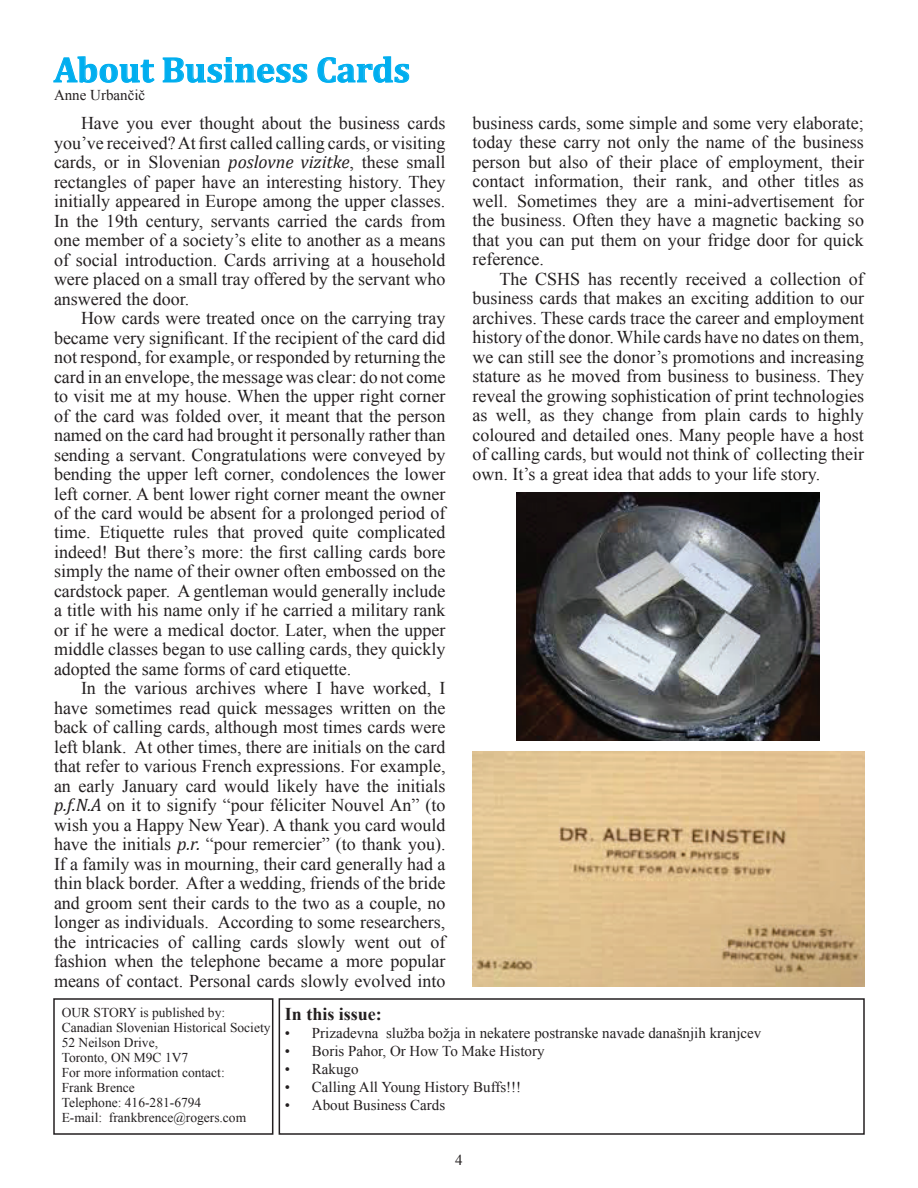
<style>
.page{position:relative;width:918px;height:1188px;background:#fff}
.page>*{position:absolute;margin:0;border:0;box-sizing:border-box;transform-origin:0 0}
.t1{font:700 36px "Cambria";color:#00aeef}
.t2{font:18px/19.5px "Times New Roman";color:#231f20;text-align:justify}
.t3{font:700 18px "Times New Roman";color:#231f20}
.t4{font:15px "Times New Roman";color:#231f20}
.t5{font:13.5px/15px "Times New Roman";color:#231f20}
.s1{font-family:"Cambria";font-style:italic}
</style>
<div class="page">
<div style="left:279px;top:998px;width:586px;height:137px;border:2px solid #231f20"></div>
<div style="left:53px;top:998px;width:220px;height:137px;border:2px solid #231f20"></div>
<svg style="left:53px;top:56px;width:102px;height:27px"></svg>
<svg style="left:162px;top:57px;width:146px;height:26px"></svg>
<svg style="left:317px;top:56px;width:92px;height:27px"></svg>
<img style="left:517px;top:492px;width:303px;height:249px">
<img style="left:472px;top:751px;width:392px;height:236px">
<h1 class="t1" style="left:54px;top:44px;width:358px">About Business Cards</h1>
<p class="t4" style="left:54px;top:85px;width:93px">Anne Urbančič</p>
<p class="t2" style="left:54px;top:113px;width:393px;text-indent:27px">Have you ever thought about the business cards you’ve received? At first called calling cards, or visiting cards, or in Slovenian <span class="s1">poslovne vizitke</span>, these small rectangles of paper have an interesting history. They initially appeared in Europe among the upper classes.<br>In the 19th century, servants carried the cards from one member of a society’s elite to another as a means of social introduction. Cards arriving at a household were placed on a small tray offered by the servant who answered the door.</p>
<p class="t2" style="left:54px;top:308px;width:393px;text-indent:27px">How cards were treated once on the carrying tray became very significant. If the recipient of the card did not respond, for example, or responded by returning the card in an envelope, the message was clear: do not come to visit me at my house. When the upper right corner of the card was folded over, it meant that the person named on the card had brought it personally rather than sending a servant. Congratulations were conveyed by bending the upper left corner, condolences the lower left corner. A bent lower right corner meant the owner of the card would be absent for a prolonged period of time. Etiquette rules that proved quite complicated indeed! But there’s more: the first calling cards bore simply the name of their owner often embossed on the cardstock paper. A gentleman would generally include a title with his name only if he carried a military rank or if he were a medical doctor. Later, when the upper middle classes began to use calling cards, they quickly adopted the same forms of card etiquette.</p>
<p class="t2" style="left:54px;top:678px;width:393px;text-indent:27px">In the various archives where I have worked, I have sometimes read quick messages written on the back of calling cards, although most times cards were left blank. At other times, there are initials on the card that refer to various French expressions. For example, an early January card would likely have the initials <span class="s1">p.f.N.A</span> on it to signify “pour féliciter Nouvel An” (to wish you a Happy New Year). A thank you card would have the initials <span class="s1">p.r.</span> “pour remercier” (to thank you).<br>If a family was in mourning, their card generally had a thin black border. After a wedding, friends of the bride and groom sent their cards to the two as a couple, no longer as individuals. According to some researchers, the intricacies of calling cards slowly went out of fashion when the telephone became a more popular means of contact. Personal cards slowly evolved into</p>
<p class="t2" style="left:472px;top:113px;width:393px">business cards, some simple and some very elaborate; today these carry not only the name of the business person but also of their place of employment, their contact information, their rank, and other titles as well. Sometimes they are a mini-advertisement for the business. Often they have a magnetic backing so that you can put them on your fridge door for quick reference.</p>
<p class="t2" style="left:472px;top:269px;width:393px;text-indent:27px">The CSHS has recently received a collection of business cards that makes an exciting addition to our archives. These cards trace the career and employment history of the donor. While cards have no dates on them, we can still see the donor’s promotions and increasing stature as he moved from business to business. They reveal the growing sophistication of print technologies as well, as they change from plain cards to highly coloured and detailed ones. Many people have a host of calling cards, but would not think of collecting their own. It’s a great idea that adds to your life story.</p>
<p class="t5" style="left:62px;top:1005px;width:210px">OUR STORY is published by:<br>Canadian Slovenian Historical Society<br>52 Neilson Drive,<br>Toronto, ON M9C 1V7<br>For more information contact:<br>Frank Brence<br>Telephone: 416-281-6794<br>E-mail: frankbrence@rogers.com</p>
<p class="t3" style="left:285px;top:1002px;width:99px">In this issue:</p>
<p class="t4" style="left:285px;top:1023px;width:478px">• Prizadevna služba božja in nekatere postranske navade današnjih kranjcev</p>
<p class="t4" style="left:285px;top:1041px;width:261px">• Boris Pahor, Or How To Make History</p>
<p class="t4" style="left:285px;top:1059px;width:75px">• Rakugo</p>
<p class="t4" style="left:285px;top:1077px;width:238px">• Calling All Young History Buffs!!!</p>
<p class="t4" style="left:285px;top:1095px;width:162px">• About Business Cards</p>
<p class="t4" style="left:455px;top:1150px;width:9px">4</p>
</div>
